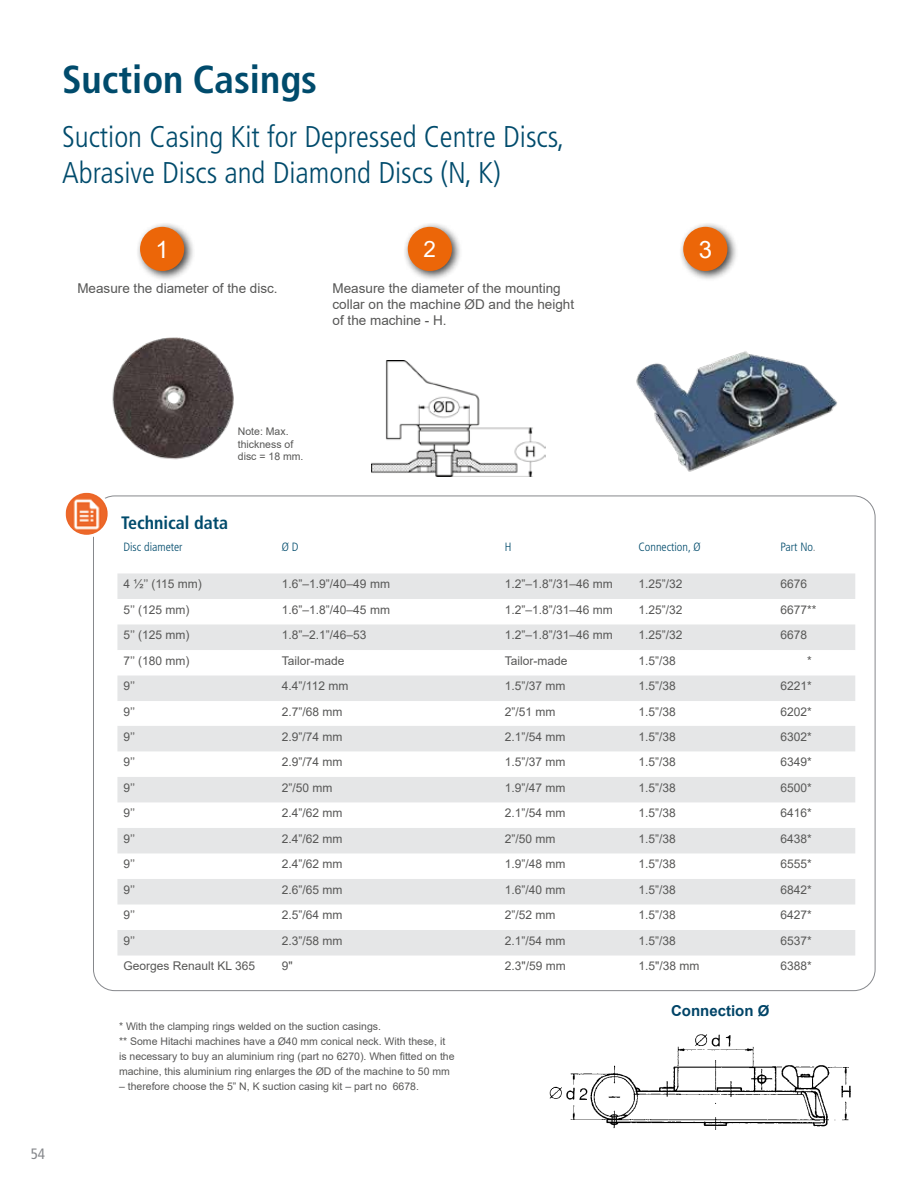
<style>
.page{position:relative;width:918px;height:1188px;background:#fff}
.page>*{position:absolute;margin:0;border:0;box-sizing:border-box;transform-origin:0 0}
.t1{font:700 condensed 39px "Frutiger LT Pro";color:#004b6c}
.t2{font:300 condensed 30px/36px "Frutiger LT Pro";color:#004b6c}
.t3{font:24px "Arial";color:#fff}
.t4{font:22.5px "Arial";color:#fff}
.t5{font:700 condensed 18px "Frutiger LT Pro";color:#004b6c}
.t6{font:700 15px "Arial";color:#004467}
.t7{font:condensed 15px "Frutiger LT Pro";color:#86888c}
.t8{font:13.5px/16.2px "Arial";color:#575756}
.t9{font:12px "Arial";color:#575756}
.t10{font:300 condensed 12px "Frutiger LT Pro";color:#004b6c}
.t11{font:10.5px/15px "Arial";color:#575756}
.s1{color:#86888c}
</style>
<div class="page">
<img style="left:112px;top:337px;width:122px;height:123px">
<div style="left:403px;top:222px;width:60px;height:60px;background:#000;opacity:.75"></div>
<div style="left:408px;top:227px;width:44px;height:44px;background:#ec6608;border-radius:50%"></div>
<div style="left:679px;top:222px;width:59px;height:60px;background:#000;opacity:.75"></div>
<div style="left:683px;top:227px;width:44px;height:44px;background:#ec6608;border-radius:50%"></div>
<div style="left:135px;top:222px;width:60px;height:60px;background:#000;opacity:.75"></div>
<div style="left:140px;top:227px;width:44px;height:44px;background:#ec6608;border-radius:50%"></div>
<img style="left:372px;top:360px;width:173px;height:116px">
<img style="left:595px;top:351px;width:272px;height:149px">
<img style="left:549px;top:1034px;width:302px;height:96px">
<img style="left:67px;top:494px;width:41px;height:40px">
<div style="left:63px;top:490px;width:48px;height:48px;border:3px solid #fff;border-radius:50%"></div>
<svg style="left:117px;top:573px;width:738px;height:383px;fill:#e5e6e7"></svg>
<h1 class="t1" style="left:62px;top:57px;width:257px">Suction Casings</h1>
<h2 class="t2" style="left:62px;top:119px;width:504px">Suction Casing Kit for Depressed Centre Discs,<br>Abrasive Discs and Diamond Discs (N, K)</h2>
<h3 class="t3" style="left:155px;top:233px;width:15px">1</h3>
<h3 class="t4" style="left:424px;top:233px;width:14px">2</h3>
<h3 class="t3" style="left:699px;top:233px;width:15px">3</h3>
<p class="t8" style="left:77px;top:280px;width:202px">Measure the diameter of the disc.</p>
<p class="t8" style="left:333px;top:280px;width:243px">Measure the diameter of the mounting collar on the machine ØD and the height of the machine - H.</p>
<p class="t7" style="left:31px;top:1145px;width:16px">54</p>
<p class="t11" style="left:238px;top:425px;width:67px;line-height:12.6px">Note: Max. thickness of disc = 18 mm.</p>
<h3 class="t5" style="left:121px;top:512px;width:109px">Technical data</h3>
<p class="t10" style="left:123px;top:540px;width:61px">Disc diameter</p>
<p class="t10" style="left:282px;top:540px;width:18px">Ø D</p>
<p class="t10" style="left:505px;top:540px;width:8px">H</p>
<p class="t10" style="left:638px;top:540px;width:64px">Connection, Ø</p>
<p class="t10" style="left:780px;top:540px;width:37px">Part No<span class="s1">.</span></p>
<p class="t9" style="left:123px;top:576px;width:80px">4 ½’’ (115 mm)</p>
<p class="t9" style="left:282px;top:576px;width:110px">1.6”–1.9”/40–49 mm</p>
<p class="t9" style="left:505px;top:576px;width:110px">1.2”–1.8”/31–46 mm</p>
<p class="t9" style="left:638px;top:576px;width:46px">1.25”/32</p>
<p class="t9" style="left:780px;top:576px;width:28px">6676</p>
<p class="t9" style="left:123px;top:601px;width:68px">5’’ (125 mm)</p>
<p class="t9" style="left:282px;top:601px;width:110px">1.6”–1.8”/40–45 mm</p>
<p class="t9" style="left:505px;top:601px;width:110px">1.2”–1.8”/31–46 mm</p>
<p class="t9" style="left:638px;top:601px;width:46px">1.25”/32</p>
<p class="t9" style="left:780px;top:601px;width:38px">6677**</p>
<p class="t9" style="left:123px;top:627px;width:68px">5’’ (125 mm)</p>
<p class="t9" style="left:282px;top:627px;width:86px">1.8”–2.1”/46–53</p>
<p class="t9" style="left:505px;top:627px;width:110px">1.2”–1.8”/31–46 mm</p>
<p class="t9" style="left:638px;top:627px;width:46px">1.25”/32</p>
<p class="t9" style="left:780px;top:627px;width:28px">6678</p>
<p class="t9" style="left:123px;top:652px;width:68px">7’’ (180 mm)</p>
<p class="t9" style="left:282px;top:652px;width:64px">Tailor-made</p>
<p class="t9" style="left:505px;top:652px;width:64px">Tailor-made</p>
<p class="t9" style="left:638px;top:652px;width:39px">1.5”/38</p>
<p class="t9" style="left:807px;top:652px;width:6px">*</p>
<p class="t9" style="left:123px;top:678px;width:13px">9’’</p>
<p class="t9" style="left:282px;top:678px;width:68px">4.4”/112 mm</p>
<p class="t9" style="left:505px;top:678px;width:62px">1.5”/37 mm</p>
<p class="t9" style="left:638px;top:678px;width:39px">1.5”/38</p>
<p class="t9" style="left:780px;top:678px;width:33px">6221*</p>
<p class="t9" style="left:123px;top:703px;width:13px">9’’</p>
<p class="t9" style="left:282px;top:703px;width:62px">2.7”/68 mm</p>
<p class="t9" style="left:505px;top:703px;width:52px">2”/51 mm</p>
<p class="t9" style="left:638px;top:703px;width:39px">1.5”/38</p>
<p class="t9" style="left:780px;top:703px;width:33px">6202*</p>
<p class="t9" style="left:123px;top:728px;width:13px">9’’</p>
<p class="t9" style="left:282px;top:728px;width:62px">2.9”/74 mm</p>
<p class="t9" style="left:505px;top:728px;width:62px">2.1”/54 mm</p>
<p class="t9" style="left:638px;top:728px;width:39px">1.5”/38</p>
<p class="t9" style="left:780px;top:728px;width:33px">6302*</p>
<p class="t9" style="left:123px;top:754px;width:13px">9’’</p>
<p class="t9" style="left:282px;top:754px;width:62px">2.9”/74 mm</p>
<p class="t9" style="left:505px;top:754px;width:62px">1.5”/37 mm</p>
<p class="t9" style="left:638px;top:754px;width:39px">1.5”/38</p>
<p class="t9" style="left:780px;top:754px;width:33px">6349*</p>
<p class="t9" style="left:123px;top:779px;width:13px">9’’</p>
<p class="t9" style="left:282px;top:779px;width:52px">2”/50 mm</p>
<p class="t9" style="left:505px;top:779px;width:62px">1.9”/47 mm</p>
<p class="t9" style="left:638px;top:779px;width:39px">1.5”/38</p>
<p class="t9" style="left:780px;top:779px;width:33px">6500*</p>
<p class="t9" style="left:123px;top:805px;width:13px">9’’</p>
<p class="t9" style="left:282px;top:805px;width:62px">2.4”/62 mm</p>
<p class="t9" style="left:505px;top:805px;width:62px">2.1”/54 mm</p>
<p class="t9" style="left:638px;top:805px;width:39px">1.5”/38</p>
<p class="t9" style="left:780px;top:805px;width:33px">6416*</p>
<p class="t9" style="left:123px;top:830px;width:13px">9’’</p>
<p class="t9" style="left:282px;top:830px;width:62px">2.4”/62 mm</p>
<p class="t9" style="left:505px;top:830px;width:52px">2”/50 mm</p>
<p class="t9" style="left:638px;top:830px;width:39px">1.5”/38</p>
<p class="t9" style="left:780px;top:830px;width:33px">6438*</p>
<p class="t9" style="left:123px;top:856px;width:13px">9’’</p>
<p class="t9" style="left:282px;top:856px;width:62px">2.4”/62 mm</p>
<p class="t9" style="left:505px;top:856px;width:62px">1.9”/48 mm</p>
<p class="t9" style="left:638px;top:856px;width:39px">1.5”/38</p>
<p class="t9" style="left:780px;top:856px;width:33px">6555*</p>
<p class="t9" style="left:123px;top:881px;width:13px">9’’</p>
<p class="t9" style="left:282px;top:881px;width:62px">2.6”/65 mm</p>
<p class="t9" style="left:505px;top:881px;width:62px">1.6”/40 mm</p>
<p class="t9" style="left:638px;top:881px;width:39px">1.5”/38</p>
<p class="t9" style="left:780px;top:881px;width:33px">6842*</p>
<p class="t9" style="left:123px;top:907px;width:13px">9’’</p>
<p class="t9" style="left:282px;top:907px;width:62px">2.5”/64 mm</p>
<p class="t9" style="left:505px;top:907px;width:52px">2”/52 mm</p>
<p class="t9" style="left:638px;top:907px;width:39px">1.5”/38</p>
<p class="t9" style="left:780px;top:907px;width:33px">6427*</p>
<p class="t9" style="left:123px;top:932px;width:13px">9’’</p>
<p class="t9" style="left:282px;top:932px;width:62px">2.3”/58 mm</p>
<p class="t9" style="left:505px;top:932px;width:62px">2.1”/54 mm</p>
<p class="t9" style="left:638px;top:932px;width:39px">1.5”/38</p>
<p class="t9" style="left:780px;top:932px;width:33px">6537*</p>
<p class="t9" style="left:123px;top:958px;width:133px">Georges Renault KL 365</p>
<p class="t9" style="left:282px;top:958px;width:12px">9"</p>
<p class="t9" style="left:505px;top:958px;width:62px">2.3"/59 mm</p>
<p class="t9" style="left:638px;top:958px;width:62px">1.5"/38 mm</p>
<p class="t9" style="left:780px;top:958px;width:33px">6388*</p>
<p class="t11" style="left:119px;top:1018px;width:337px">* With the clamping rings welded on the suction casings.<br>** Some Hitachi machines have a Ø40 mm conical neck. With these, it is necessary to buy an aluminium ring (part no 6270). When fitted on the machine, this aluminium ring enlarges the ØD of the machine to 50 mm</p>
<p class="t11" style="left:119px;top:1079px;width:301px">– therefore choose the 5” N, K suction casing kit – part no 6678.</p>
<p class="t6" style="left:671px;top:1000px;width:100px">Connection Ø</p>
</div>
